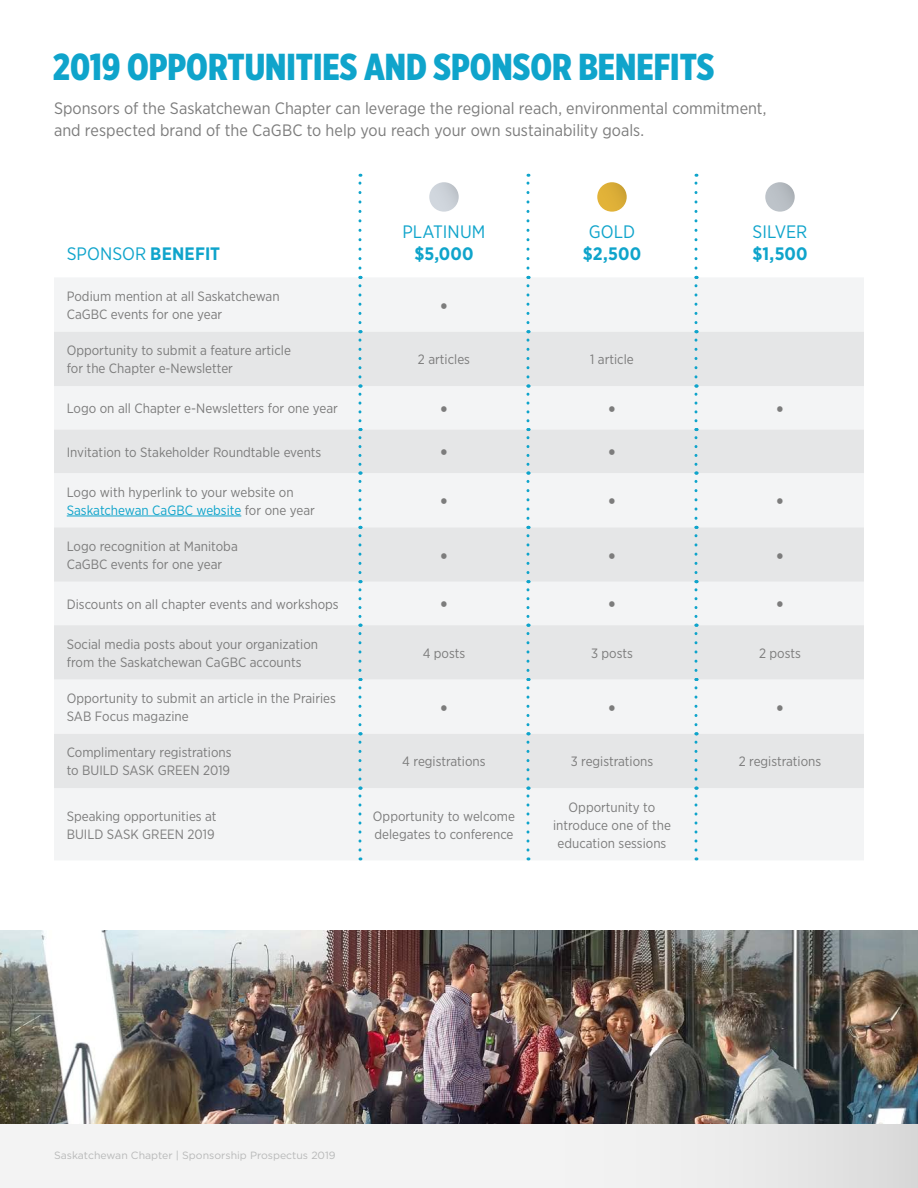
<style>
.page{position:relative;width:918px;height:1188px;background:#fff}
.page>*{position:absolute;margin:0;border:0;box-sizing:border-box;transform-origin:0 0}
.t1{font:900 37.5px "Gotham X Narrow";color:#0fa4cb}
.t2{font:22.5px "Gotham Narrow";color:#7c7c7c}
.t3{font:18px "Gotham Narrow";color:#0fa4cb}
.t4{font:700 18px "Gotham Narrow";letter-spacing:.005em;color:#0fa4cb}
.t5{font:16.5px/22.5px "Gotham Narrow";color:#7c7c7c}
.t6{font:13.5px/18px "Gotham Narrow";color:#7c7c7c}
.t7{font:10.5px "Gotham";color:#b8b9b9}
.s1{font-weight:700}
.s2{color:#0fa4cb}
</style>
<div class="page">
<img style="left:0;top:930px;width:918px;height:194px">
<div style="left:0;top:1124px;width:918px;height:63px;background:#f3f3f3"></div>
<div style="left:414px;top:1124px;width:504px;height:63px;background:linear-gradient(to right,#f9f9f9,#dedede)"></div>
<div style="left:54px;top:277px;width:810px;height:583px;background:#f3f4f5"></div>
<svg style="left:54px;top:332px;width:810px;height:456px;fill:#e5e6e7"></svg>
<svg style="left:358px;top:174px;width:3px;height:94px"></svg>
<svg style="left:526px;top:174px;width:3px;height:94px"></svg>
<svg style="left:694px;top:174px;width:3px;height:94px"></svg>
<svg style="left:358px;top:276px;width:3px;height:47px"></svg>
<svg style="left:526px;top:276px;width:3px;height:47px"></svg>
<svg style="left:694px;top:276px;width:3px;height:47px"></svg>
<svg style="left:358px;top:330px;width:3px;height:47px"></svg>
<svg style="left:526px;top:330px;width:3px;height:47px"></svg>
<svg style="left:694px;top:330px;width:3px;height:47px"></svg>
<svg style="left:358px;top:385px;width:3px;height:36px"></svg>
<svg style="left:526px;top:385px;width:3px;height:36px"></svg>
<svg style="left:694px;top:385px;width:3px;height:36px"></svg>
<svg style="left:358px;top:428px;width:3px;height:36px"></svg>
<svg style="left:526px;top:428px;width:3px;height:36px"></svg>
<svg style="left:694px;top:428px;width:3px;height:36px"></svg>
<svg style="left:358px;top:472px;width:3px;height:46px"></svg>
<svg style="left:526px;top:472px;width:3px;height:46px"></svg>
<svg style="left:694px;top:472px;width:3px;height:46px"></svg>
<svg style="left:358px;top:526px;width:3px;height:47px"></svg>
<svg style="left:526px;top:526px;width:3px;height:47px"></svg>
<svg style="left:694px;top:526px;width:3px;height:47px"></svg>
<svg style="left:358px;top:580px;width:3px;height:36px"></svg>
<svg style="left:526px;top:580px;width:3px;height:36px"></svg>
<svg style="left:694px;top:580px;width:3px;height:36px"></svg>
<svg style="left:358px;top:624px;width:3px;height:46px"></svg>
<svg style="left:526px;top:624px;width:3px;height:46px"></svg>
<svg style="left:694px;top:624px;width:3px;height:46px"></svg>
<svg style="left:358px;top:678px;width:3px;height:47px"></svg>
<svg style="left:526px;top:678px;width:3px;height:47px"></svg>
<svg style="left:694px;top:678px;width:3px;height:47px"></svg>
<svg style="left:358px;top:732px;width:3px;height:47px"></svg>
<svg style="left:526px;top:732px;width:3px;height:47px"></svg>
<svg style="left:694px;top:732px;width:3px;height:47px"></svg>
<svg style="left:358px;top:787px;width:3px;height:63px"></svg>
<svg style="left:526px;top:787px;width:3px;height:63px"></svg>
<svg style="left:694px;top:787px;width:3px;height:63px"></svg>
<svg style="left:429px;top:182px;width:30px;height:30px"></svg>
<svg style="left:597px;top:182px;width:30px;height:30px"></svg>
<svg style="left:765px;top:182px;width:30px;height:30px"></svg>
<hr style="left:67px;top:516px;width:174px;height:1px;background:#0fa4cb">
<h1 class="t1" style="left:53px;top:44px;width:663px">2019 OPPORTUNITIES AND SPONSOR BENEFITS</h1>
<p class="t5" style="left:54px;top:97px;width:714px">Sponsors of the Saskatchewan Chapter can leverage the regional reach, environmental commitment, and respected brand of the CaGBC to help you reach your own sustainability goals.</p>
<h3 class="t3" style="left:67px;top:243px;width:155px">SPONSOR <span class="s1">BENEFIT</span></h3>
<h3 class="t3" style="left:403px;top:220px;width:84px">PLATINUM</h3>
<h3 class="t4" style="left:414px;top:243px;width:60px">$5,000</h3>
<h3 class="t3" style="left:589px;top:220px;width:48px">GOLD</h3>
<h3 class="t4" style="left:583px;top:243px;width:60px">$2,500</h3>
<h3 class="t3" style="left:753px;top:220px;width:56px">SILVER</h3>
<h3 class="t4" style="left:752px;top:243px;width:57px">$1,500</h3>
<p class="t6" style="left:67px;top:287px;width:214px">Podium mention at all Saskatchewan<br>CaGBC events for one year</p>
<h2 class="t2" style="left:439px;top:292px;width:11px">•</h2>
<p class="t6" style="left:67px;top:341px;width:226px">Opportunity to submit a feature article for the Chapter e-Newsletter</p>
<p class="t6" style="left:418px;top:350px;width:54px">2 articles</p>
<p class="t6" style="left:590px;top:350px;width:45px">1 article</p>
<p class="t6" style="left:67px;top:399px;width:273px">Logo on all Chapter e-Newsletters for one year</p>
<h2 class="t2" style="left:439px;top:395px;width:11px">•</h2>
<h2 class="t2" style="left:607px;top:395px;width:11px">•</h2>
<h2 class="t2" style="left:775px;top:395px;width:11px">•</h2>
<p class="t6" style="left:67px;top:443px;width:256px">Invitation to Stakeholder Roundtable events</p>
<h2 class="t2" style="left:439px;top:438px;width:11px">•</h2>
<h2 class="t2" style="left:607px;top:438px;width:11px">•</h2>
<p class="t6" style="left:67px;top:483px;width:250px">Logo with hyperlink to your website on<br><span class="s2">Saskatchewan CaGBC website</span> for one year</p>
<h2 class="t2" style="left:439px;top:487px;width:11px">•</h2>
<h2 class="t2" style="left:607px;top:487px;width:11px">•</h2>
<h2 class="t2" style="left:775px;top:487px;width:11px">•</h2>
<p class="t6" style="left:67px;top:537px;width:173px">Logo recognition at Manitoba<br>CaGBC events for one year</p>
<h2 class="t2" style="left:439px;top:542px;width:11px">•</h2>
<h2 class="t2" style="left:607px;top:542px;width:11px">•</h2>
<h2 class="t2" style="left:775px;top:542px;width:11px">•</h2>
<p class="t6" style="left:67px;top:595px;width:273px">Discounts on all chapter events and workshops</p>
<h2 class="t2" style="left:439px;top:591px;width:11px">•</h2>
<h2 class="t2" style="left:607px;top:591px;width:11px">•</h2>
<h2 class="t2" style="left:775px;top:591px;width:11px">•</h2>
<p class="t6" style="left:67px;top:635px;width:253px">Social media posts about your organization from the Saskatchewan CaGBC accounts</p>
<p class="t6" style="left:423px;top:644px;width:44px">4 posts</p>
<p class="t6" style="left:591px;top:644px;width:43px">3 posts</p>
<p class="t6" style="left:759px;top:644px;width:43px">2 posts</p>
<p class="t6" style="left:67px;top:689px;width:271px">Opportunity to submit an article in the Prairies<br>SAB Focus magazine</p>
<h2 class="t2" style="left:439px;top:694px;width:11px">•</h2>
<h2 class="t2" style="left:607px;top:694px;width:11px">•</h2>
<h2 class="t2" style="left:775px;top:694px;width:11px">•</h2>
<p class="t6" style="left:67px;top:743px;width:166px">Complimentary registrations to BUILD SASK GREEN 2019</p>
<p class="t6" style="left:402px;top:752px;width:85px">4 registrations</p>
<p class="t6" style="left:571px;top:752px;width:84px">3 registrations</p>
<p class="t6" style="left:739px;top:752px;width:84px">2 registrations</p>
<p class="t6" style="left:67px;top:807px;width:151px">Speaking opportunities at<br>BUILD SASK GREEN 2019</p>
<p class="t6" style="left:373px;top:807px;width:143px">Opportunity to welcome delegates to conference</p>
<p class="t6" style="left:553px;top:798px;width:119px;text-align:center">Opportunity to introduce one of the education sessions</p>
<p class="t7" style="left:54px;top:1149px;width:283px">Saskatchewan Chapter | Sponsorship Prospectus 2019</p>
</div>
